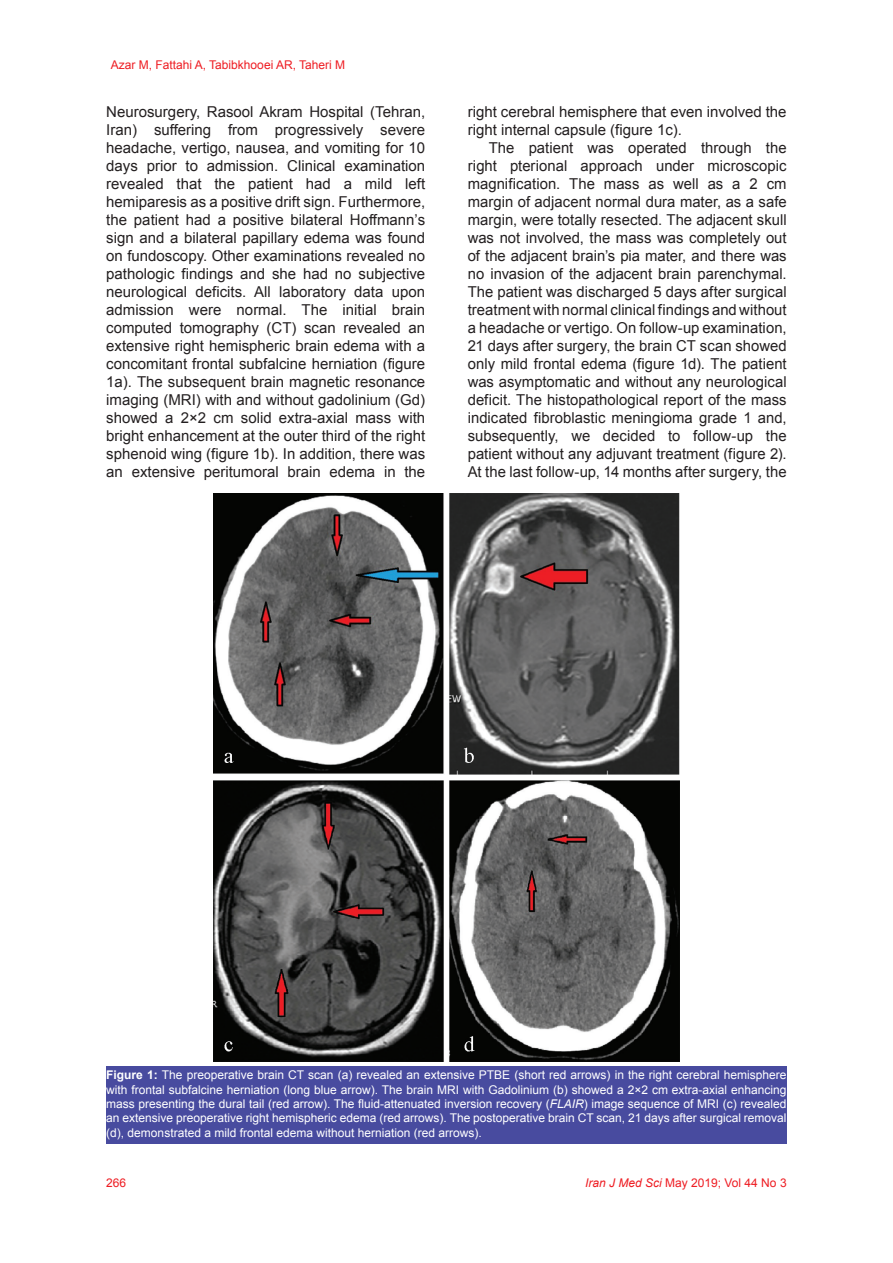
<style>
.page{position:relative;width:893px;height:1263px;background:#fff}
.page>*{position:absolute;margin:0;border:0;box-sizing:border-box;transform-origin:0 0}
.t1{font:15px/18px "Arial";color:#231f20;text-align:justify}
.t2{font:12px/14.4px "Arial";color:#fff;text-align:justify}
.t3{font:12px "Arial";color:#ee1d23}
.s1{font-weight:700}
.s2{font-style:italic}
</style>
<div class="page">
<img style="left:213px;top:493px;width:467px;height:568px">
<div style="left:106px;top:1066px;width:681px;height:77px;background:#484b9f"></div>
<p class="t3" style="left:111px;top:57px;width:236px">Azar M, Fattahi A, Tabibkhooei AR, Taheri M</p>
<p class="t1" style="left:106px;top:103px;width:320px">Neurosurgery, Rasool Akram Hospital (Tehran, Iran) suffering from progressively severe headache, vertigo, nausea, and vomiting for 10 days prior to admission. Clinical examination revealed that the patient had a mild left hemiparesis as a positive drift sign. Furthermore, the patient had a positive bilateral Hoffmann’s sign and a bilateral papillary edema was found on fundoscopy. Other examinations revealed no pathologic findings and she had no subjective neurological deficits. All laboratory data upon admission were normal. The initial brain computed tomography (CT) scan revealed an extensive right hemispheric brain edema with a concomitant frontal subfalcine herniation (figure 1a). The subsequent brain magnetic resonance imaging (MRI) with and without gadolinium (Gd) showed a 2×2 cm solid extra-axial mass with bright enhancement at the outer third of the right sphenoid wing (figure 1b). In addition, there was an extensive peritumoral brain edema in the</p>
<p class="t1" style="left:468px;top:103px;width:320px">right cerebral hemisphere that even involved the right internal capsule (figure 1c).</p>
<p class="t1" style="left:468px;top:139px;width:320px;text-indent:21px">The patient was operated through the right pterional approach under microscopic magnification. The mass as well as a 2 cm margin of adjacent normal dura mater, as a safe margin, were totally resected. The adjacent skull was not involved, the mass was completely out of the adjacent brain’s pia mater, and there was no invasion of the adjacent brain parenchymal.<br>The patient was discharged 5 days after surgical treatment with normal clinical findings and without a headache or vertigo. On follow-up examination, 21 days after surgery, the brain CT scan showed only mild frontal edema (figure 1d). The patient was asymptomatic and without any neurological deficit. The histopathological report of the mass indicated fibroblastic meningioma grade 1 and, subsequently, we decided to follow-up the patient without any adjuvant treatment (figure 2).<br>At the last follow-up, 14 months after surgery, the</p>
<p class="t2" style="left:106px;top:1068px;width:682px"><span class="s1">Figure 1:</span> The preoperative brain CT scan (a) revealed an extensive PTBE (short red arrows) in the right cerebral hemisphere with frontal subfalcine herniation (long blue arrow). The brain MRI with Gadolinium (b) showed a 2×2 cm extra-axial enhancing mass presenting the dural tail (red arrow). The fluid-attenuated inversion recovery (<span class="s2">FLAIR</span>) image sequence of MRI (c) revealed an extensive preoperative right hemispheric edema (red arrows). The postoperative brain CT scan, 21 days after surgical removal (d), demonstrated a mild frontal edema without herniation (red arrows).</p>
<p class="t3" style="left:106px;top:1175px;width:22px">266</p>
<p class="t3" style="left:585px;top:1175px;width:203px"><span class="s2">Iran J Med Sci</span> May 2019; Vol 44 No 3</p>
</div>
